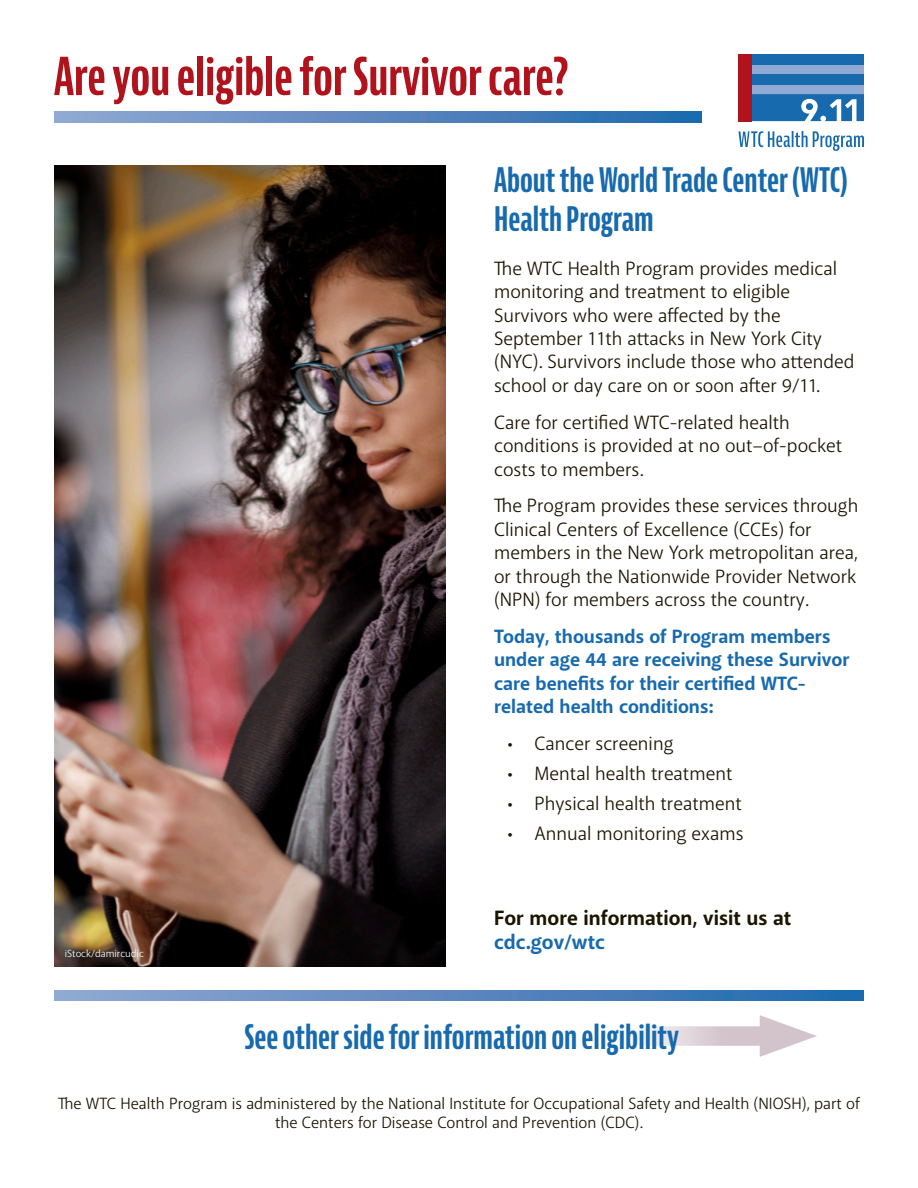
<style>
.page{position:relative;width:918px;height:1188px;background:#fff}
.page>*{position:absolute;margin:0;border:0;box-sizing:border-box;transform-origin:0 0}
.t1{font:700 extra-condensed 51px "Bernina Sans";color:#b0131c}
.Header_1{font:700 extra-condensed 33px/39.6px "Bernina Sans";color:#186aae}
.Footnote{font:700 21px/24px "Akagi Pro";color:#1b1500}
.body_text{font:19.5px/23.4px "Akagi Pro";color:#1b1500}
.Blue_Bold_Body_Text{font:700 19.5px/23.4px "Akagi Pro";color:#186aae}
.body_text-2{font:16.5px/19.8px "Akagi Pro";color:#1b1500;text-align:center}
.t2{font:10.5px "Akagi Pro";color:#fff}
.s1{color:#186aae}
</style>
<div class="page">
<div style="left:738px;top:54px;width:126px;height:40px;background:#8fabd3"></div>
<div style="left:752px;top:74px;width:112px;height:10px;background:#186aae"></div>
<div style="left:752px;top:54px;width:112px;height:10px;background:#186aae"></div>
<svg style="left:752px;top:94px;width:112px;height:27px;background:#3d81ba"></svg>
<div style="left:738px;top:54px;width:14px;height:67px;background:#b0131c"></div>
<svg style="left:738px;top:131px;width:126px;height:20px"></svg>
<svg style="left:54px;top:111px;width:648px;height:11px;background:#5987bf"></svg>
<svg style="left:54px;top:991px;width:810px;height:10px;background:#5987bf"></svg>
<img style="left:54px;top:165px;width:392px;height:802px">
<svg style="left:643px;top:1026px;width:117px;height:20px;background:#dfd5db"></svg>
<svg style="left:760px;top:1015px;width:57px;height:42px"></svg>
<h1 class="t1" style="left:54px;top:47px;width:516px">Are you eligible for Survivor care?</h1>
<p class="t2" style="left:65px;top:947px;width:81px">iStock/damircudic</p>
<h1 class="Header_1" style="left:494px;top:161px;width:355px">About the World Trade Center (WTC)<br>Health Program</h1>
<p class="body_text" style="left:494px;top:257px;width:362px">The WTC Health Program provides medical monitoring and treatment to eligible Survivors who were affected by the September 11th attacks in New York City (NYC). Survivors include those who attended school or day care on or soon after 9/11.</p>
<p class="body_text" style="left:494px;top:411px;width:350px">Care for certified WTC-related health conditions is provided at no out–of-pocket costs to members.</p>
<p class="body_text" style="left:494px;top:494px;width:366px">The Program provides these services through Clinical Centers of Excellence (CCEs) for members in the New York metropolitan area, or through the Nationwide Provider Network (NPN) for members across the country.</p>
<p class="Blue_Bold_Body_Text" style="left:494px;top:625px;width:357px">Today, thousands of Program members under age 44 are receiving these Survivor care benefits for their certified WTC&shy;related health conditions:</p>
<p class="body_text" style="left:508px;top:732px;width:167px">• Cancer screening</p>
<p class="body_text" style="left:508px;top:762px;width:226px">• Mental health treatment</p>
<p class="body_text" style="left:508px;top:792px;width:236px">• Physical health treatment</p>
<p class="body_text" style="left:508px;top:822px;width:237px">• Annual monitoring exams</p>
<p class="Footnote" style="left:494px;top:907px;width:299px">For more information, visit us at <span class="s1">cdc.gov/wtc</span></p>
<h1 class="Header_1" style="left:244px;top:1018px;width:436px">See other side for information on eligibility</h1>
<p class="body_text-2" style="left:58px;top:1093px;width:803px">The WTC Health Program is administered by the National Institute for Occupational Safety and Health (NIOSH), part of the Centers for Disease Control and Prevention (CDC).</p>
</div>
